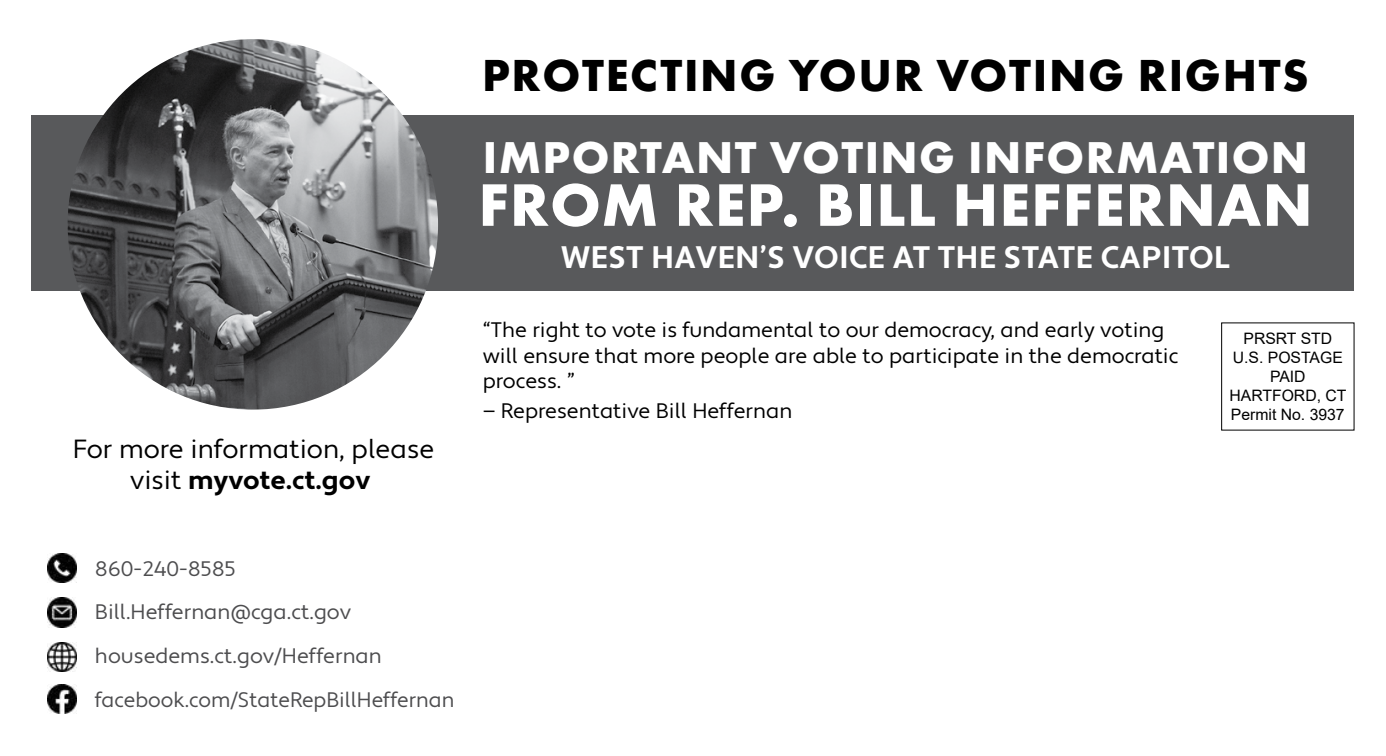
<style>
.page{position:relative;width:1386px;height:756px;background:#fff}
.page>*{position:absolute;margin:0;border:0;box-sizing:border-box;transform-origin:0 0}
.t1{font:700 62.12px "Futura PT";letter-spacing:.02em;color:#fff}
.t2{font:700 46.55px "Futura PT";letter-spacing:.035em;color:#000}
.t3{font:700 46.38px "Futura PT";letter-spacing:.03em;color:#fff}
.t4{font:700 31.15px "Apertura";letter-spacing:.02em;color:#fff}
.t5{font:26.25px/31.5px "Apertura";color:#000;text-align:center}
.t6{font:21px/25.2px "Apertura";color:#000}
.t7{font:21px/43.8px "Apertura";color:#4d4d4f}
.t8{font:15.75px/18.9px "Arial";color:#000;text-align:center}
.s1{font-weight:700}
</style>
<div class="page">
<img style="left:48px;top:554px;width:29px;height:29px">
<img style="left:48px;top:685px;width:29px;height:29px">
<img style="left:48px;top:598px;width:29px;height:29px">
<img style="left:48px;top:642px;width:29px;height:29px">
<div style="left:32px;top:115px;width:1322px;height:175px;background:#58595b"></div>
<img style="left:68px;top:39px;width:370px;height:371px;border-radius:185px">
<p class="t5" style="left:73px;top:434px;width:363px">For more information, please visit <span class="s1">myvote.ct.gov</span></p>
<p class="t7" style="left:95px;top:547px;width:361px">860-240-8585<br>Bill.Heffernan@cga.ct.gov housedems.ct.gov/Heffernan facebook.com/StateRepBillHeffernan</p>
<h2 class="t2" style="left:482px;top:46px;width:828px">PROTECTING YOUR VOTING RIGHTS</h2>
<h3 class="t3" style="left:483px;top:127px;width:827px">IMPORTANT VOTING INFORMATION</h3>
<h1 class="t1" style="left:478px;top:165px;width:836px">FROM REP. BILL HEFFERNAN</h1>
<h3 class="t4" style="left:561px;top:239px;width:670px">WEST HAVEN’S VOICE AT THE STATE CAPITOL</h3>
<p class="t6" style="left:483px;top:318px;width:697px">“The right to vote is fundamental to our democracy, and early voting will ensure that more people are able to participate in the democratic process. ”</p>
<p class="t6" style="left:483px;top:398px;width:311px">— Representative Bill Heffernan</p>
<p class="t8" style="left:1230px;top:329px;width:118px">PRSRT STD<br>U.S. POSTAGE<br>PAID<br>HARTFORD, CT<br>Permit No. 3937</p>
</div>
